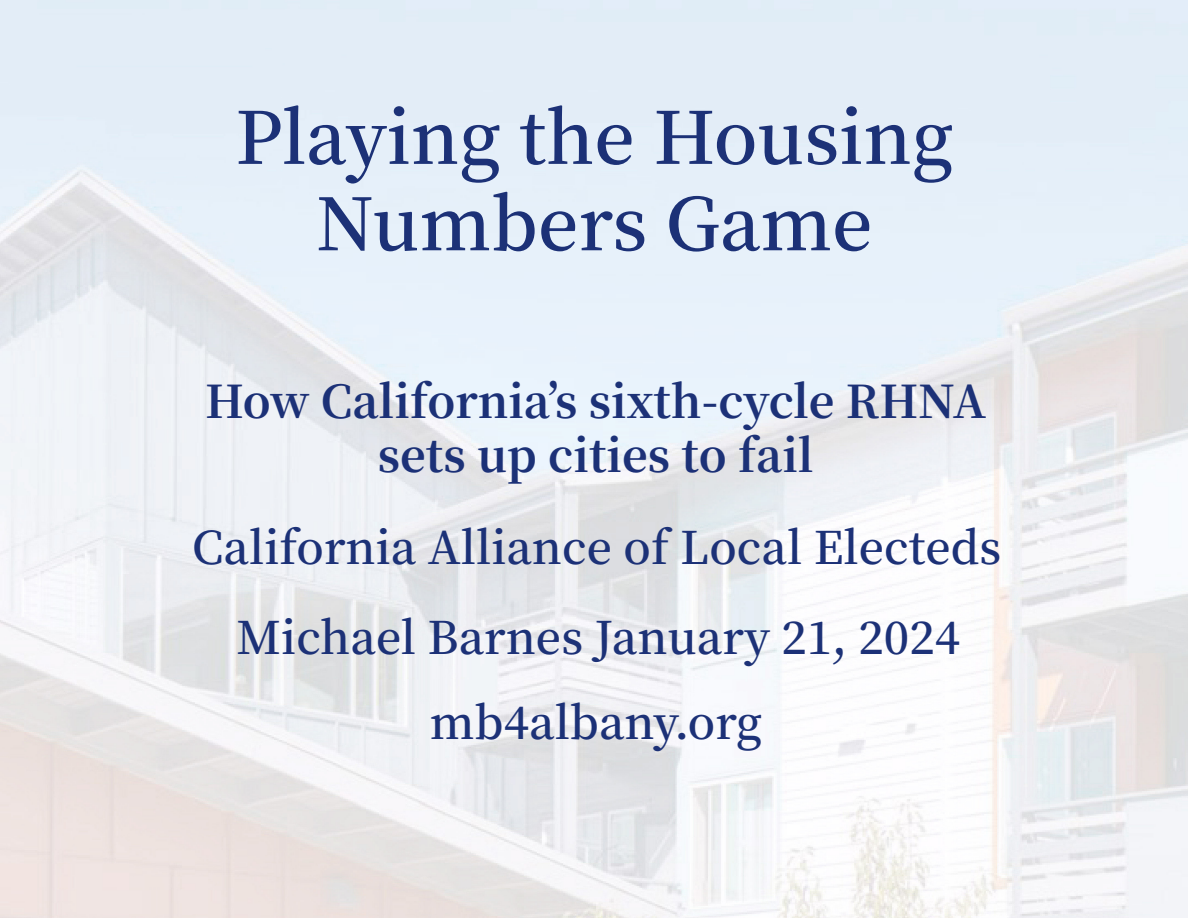
<style>
.page{position:relative;width:1188px;height:918px;background:#fff}
.page>*{position:absolute;margin:0;border:0;box-sizing:border-box;transform-origin:0 0}
.t1{font:600 72px/86.4px "Noto Serif KR";color:#1c3177;text-align:center}
.t2{font:600 45px "Noto Serif KR";color:#1c3177}
.t3{font:700 45px/54px "Noto Serif KR";color:#1c3177;text-align:center}
</style>
<div class="page">
<p class="t1" style="left:235px;top:96px;width:720px">Playing the Housing<br>Numbers Game</p>
<p class="t3" style="left:205px;top:376px;width:783px">How California’s sixth-cycle RHNA sets up cities to fail</p>
<p class="t2" style="left:192px;top:522px;width:811px">California Alliance of Local Electeds</p>
<p class="t2" style="left:237px;top:612px;width:725px">Michael Barnes January 21, 2024</p>
<p class="t2" style="left:430px;top:697px;width:334px">mb4albany.org</p>
</div>
